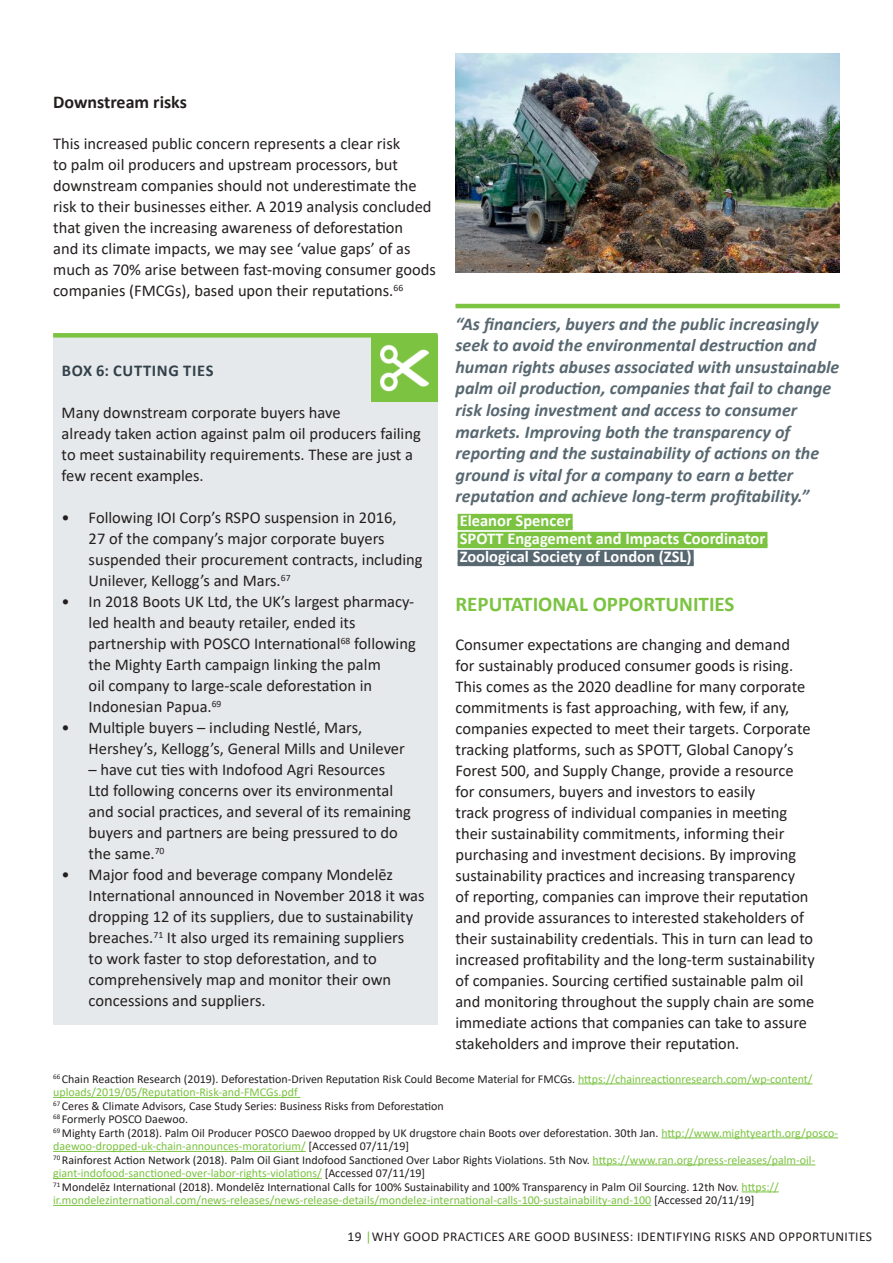
<style>
.page{position:relative;width:893px;height:1263px;background:#fff}
.page>*{position:absolute;margin:0;border:0;box-sizing:border-box;transform-origin:0 0}
.t1{font:700 21px "Calibri";color:#7bc341}
.t2{font:italic 700 18px/21.6px "Calibri";color:#586871}
.t3{font:700 18px "Calibri";color:#241f1f}
.t4{font:16.5px/21px "Calibri";color:#241f1f}
.t5{font:700 16.5px/18px "Calibri";color:#fff}
.t6{font:700 16.5px "Calibri";letter-spacing:.04em;color:#32414a}
.t7{font:13.5px "Calibri";letter-spacing:.025em;color:#241f1f}
.t8{font:12px/13.5px "Calibri";color:#241f1f}
.s1{color:#7bc341}
</style>
<div class="page">
<div style="left:53px;top:334px;width:384px;height:691px;background:#e6e9eb"></div>
<div style="left:371px;top:335px;width:66px;height:66px;background:#7bc341"></div>
<div style="left:53px;top:333px;width:384px;height:5px;background:#7bc341"></div>
<hr style="left:455px;top:304px;width:385px;height:4px;background:#7bc341">
<div style="left:458px;top:514px;width:115px;height:14px;background:#7bc341"></div>
<hr style="left:458px;top:526px;width:115px;height:4px;background:#7bc341">
<div style="left:458px;top:532px;width:309px;height:14px;background:#7bc341"></div>
<hr style="left:458px;top:544px;width:309px;height:4px;background:#7bc341">
<div style="left:458px;top:550px;width:236px;height:14px;background:#586871"></div>
<hr style="left:458px;top:562px;width:236px;height:4px;background:#586871">
<hr style="left:578px;top:1083px;width:234px;height:1px;background:#7bc341">
<hr style="left:53px;top:1097px;width:247px;height:1px;background:#7bc341">
<hr style="left:661px;top:1137px;width:177px;height:1px;background:#7bc341">
<hr style="left:53px;top:1151px;width:253px;height:1px;background:#7bc341">
<hr style="left:593px;top:1164px;width:222px;height:1px;background:#7bc341">
<hr style="left:53px;top:1178px;width:269px;height:1px;background:#7bc341">
<hr style="left:742px;top:1191px;width:37px;height:1px;background:#7bc341">
<hr style="left:53px;top:1205px;width:598px;height:1px;background:#7bc341">
<img style="left:381px;top:345px;width:47px;height:47px">
<img style="left:455px;top:53px;width:385px;height:219px">
<p class="t3" style="left:53px;top:90px;width:135px">Downstream risks</p>
<p class="t4" style="left:53px;top:133px;width:384px">This increased public concern represents a clear risk<br>to palm oil producers and upstream processors, but downstream companies should not underestimate the risk to their businesses either. A 2019 analysis concluded that given the increasing awareness of deforestation<br>and its climate impacts, we may see ‘value gaps’ of as much as 70% arise between fast-moving consumer goods companies (FMCGs), based upon their reputations.<sup>66</sup></p>
<p class="t2" style="left:455px;top:312px;width:385px">“As financiers, buyers and the public increasingly seek to avoid the environmental destruction and human rights abuses associated with unsustainable palm oil production, companies that fail to change risk losing investment and access to consumer markets. Improving both the transparency of reporting and the sustainability of actions on the ground is vital for a company to earn a better reputation and achieve long-term profitability.”</p>
<p class="t5" style="left:460px;top:512px;width:307px">Eleanor Spencer<br>SPOTT Engagement and Impacts Coordinator<br>Zoological Society of London (ZSL)</p>
<p class="t1" style="left:455px;top:589px;width:281px">REPUTATIONAL OPPORTUNITIES</p>
<p class="t4" style="left:455px;top:633px;width:361px">Consumer expectations are changing and demand<br>for sustainably produced consumer goods is rising.<br>This comes as the 2020 deadline for many corporate commitments is fast approaching, with few, if any, companies expected to meet their targets. Corporate tracking platforms, such as SPOTT, Global Canopy’s Forest 500, and Supply Change, provide a resource for consumers, buyers and investors to easily<br>track progress of individual companies in meeting their sustainability commitments, informing their purchasing and investment decisions. By improving sustainability practices and increasing transparency<br>of reporting, companies can improve their reputation and provide assurances to interested stakeholders of their sustainability credentials. This in turn can lead to increased profitability and the long-term sustainability of companies. Sourcing certified sustainable palm oil and monitoring throughout the supply chain are some immediate actions that companies can take to assure stakeholders and improve their reputation.</p>
<p class="t8" style="left:53px;top:1071px;width:786px"><sup>66</sup> Chain Reaction Research (2019). Deforestation-Driven Reputation Risk Could Become Material for FMCGs. <span class="s1">https://chainreactionresearch.com/wp-content/ uploads/2019/05/Reputation-Risk-and-FMCGs.pdf<br></span><sup>67</sup> Ceres &amp; Climate Advisors, Case Study Series: Business Risks from Deforestation<br><sup>68</sup> Formerly POSCO Daewoo.<br><sup>69</sup> Mighty Earth (2018). Palm Oil Producer POSCO Daewoo dropped by UK drugstore chain Boots over deforestation. 30th Jan. <span class="s1">http://www.mightyearth.org/posco&shy;daewoo-dropped-uk-chain-announces-moratorium/</span> [Accessed 07/11/19]<br><sup>70</sup> Rainforest Action Network (2018). Palm Oil Giant Indofood Sanctioned Over Labor Rights Violations. 5th Nov. <span class="s1">https://www.ran.org/press-releases/palm-oil&shy;giant-indofood-sanctioned-over-labor-rights-violations/</span> [Accessed 07/11/19]<br><sup>71</sup> Mondelēz International (2018). Mondelēz International Calls for 100% Sustainability and 100% Transparency in Palm Oil Sourcing. 12th Nov. <span class="s1">https:// ir.mondelezinternational.com/news-releases/news-release-details/mondelez-international-calls-100-sustainability-and-100</span> [Accessed 20/11/19]</p>
<p class="t7" style="left:348px;top:1227px;width:526px">19 <span class="s1">|</span>WHY GOOD PRACTICES ARE GOOD BUSINESS: IDENTIFYING RISKS AND OPPORTUNITIES</p>
<p class="t6" style="left:62px;top:359px;width:153px">BOX 6: CUTTING TIES</p>
<p class="t4" style="left:62px;top:402px;width:361px">Many downstream corporate buyers have<br>already taken action against palm oil producers failing to meet sustainability requirements. These are just a few recent examples.</p>
<p class="t4" style="left:89px;top:507px;width:335px;text-indent:-27px">• Following IOI Corp’s RSPO suspension in 2016,<br>27 of the company’s major corporate buyers suspended their procurement contracts, including Unilever, Kellogg’s and Mars.<sup>67</sup></p>
<p class="t4" style="left:89px;top:591px;width:329px;text-indent:-27px">• In 2018 Boots UK Ltd, the UK’s largest pharmacy&shy;led health and beauty retailer, ended its partnership with POSCO International<sup>68</sup> following the Mighty Earth campaign linking the palm<br>oil company to large-scale deforestation in Indonesian Papua.<sup>69</sup></p>
<p class="t4" style="left:89px;top:717px;width:318px;text-indent:-27px">• Multiple buyers – including Nestlé, Mars,<br>Hershey’s, Kellogg’s, General Mills and Unilever</p>
<p class="t4" style="left:89px;top:759px;width:324px">– have cut ties with Indofood Agri Resources<br>Ltd following concerns over its environmental and social practices, and several of its remaining buyers and partners are being pressured to do the same.<sup>70</sup></p>
<p class="t4" style="left:89px;top:864px;width:337px;text-indent:-27px">• Major food and beverage company Mondelēz International announced in November 2018 it was dropping 12 of its suppliers, due to sustainability breaches.<sup>71</sup> It also urged its remaining suppliers<br>to work faster to stop deforestation, and to comprehensively map and monitor their own concessions and suppliers.</p>
</div>
